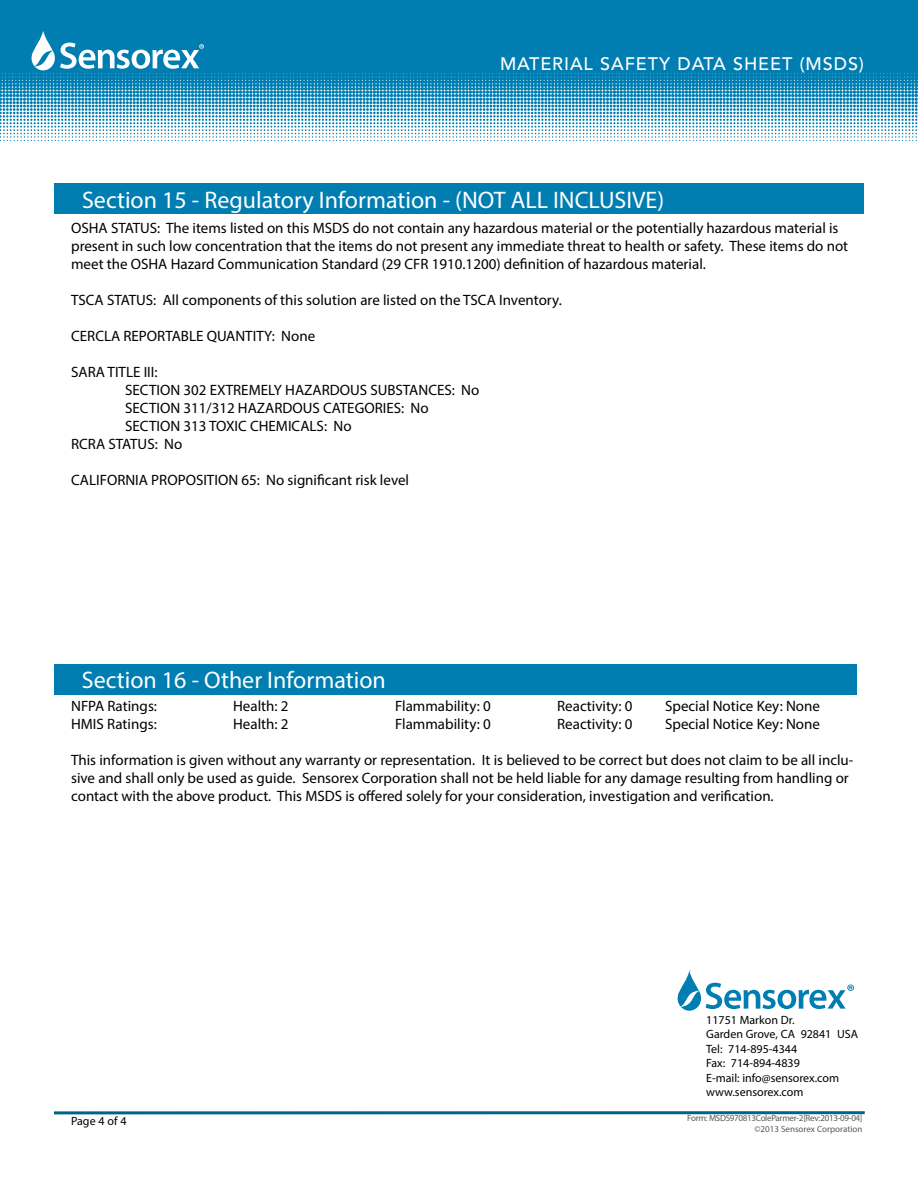
<style>
.page{position:relative;width:918px;height:1188px;background:#fff}
.page>*{position:absolute;margin:0;border:0;box-sizing:border-box;transform-origin:0 0}
.t1{font:24px "Myriad Pro";color:#fff}
.t2{font:500 18px "Avenir LT";letter-spacing:.05em;color:#fff}
.t3{font:15px/18px "Myriad Pro";color:#000}
.t4{font:12px/14.4px "Myriad Pro";color:#000}
.t5{font:9px/10.8px "Myriad Pro";letter-spacing:-.035em;color:#58595b;text-align:right}
</style>
<div class="page">
<div style="left:54px;top:184px;width:810px;height:30px;background:#007db1"></div>
<div style="left:54px;top:664px;width:803px;height:31px;background:#007db1"></div>
<div style="left:0;top:0;width:918px;height:70px;background:#007db1"></div>
<svg style="left:0;top:31px;width:918px;height:110px"></svg>
<svg style="left:677px;top:971px;width:177px;height:40px"></svg>
<hr style="left:54px;top:1111px;width:811px;height:3px;background:#006388">
<p class="t2" style="left:500px;top:54px;width:365px">MATERIAL SAFETY DATA SHEET (MSDS)</p>
<h1 class="t1" style="left:82px;top:185px;width:584px">Section 15 - Regulatory Information - (NOT ALL INCLUSIVE)</h1>
<p class="t3" style="left:71px;top:218px;width:779px">OSHA STATUS: The items listed on this MSDS do not contain any hazardous material or the potentially hazardous material is present in such low concentration that the items do not present any immediate threat to health or safety. These items do not meet the OSHA Hazard Communication Standard (29 CFR 1910.1200) definition of hazardous material.</p>
<p class="t3" style="left:71px;top:290px;width:492px">TSCA STATUS: All components of this solution are listed on the TSCA Inventory.</p>
<p class="t3" style="left:71px;top:326px;width:246px">CERCLA REPORTABLE QUANTITY: None</p>
<p class="t3" style="left:71px;top:362px;width:88px">SARA TITLE III:</p>
<p class="t3" style="left:125px;top:380px;width:356px">SECTION 302 EXTREMELY HAZARDOUS SUBSTANCES: No</p>
<p class="t3" style="left:125px;top:398px;width:305px">SECTION 311/312 HAZARDOUS CATEGORIES: No</p>
<p class="t3" style="left:125px;top:416px;width:228px">SECTION 313 TOXIC CHEMICALS: No</p>
<p class="t3" style="left:71px;top:434px;width:113px">RCRA STATUS: No</p>
<p class="t3" style="left:71px;top:470px;width:340px">CALIFORNIA PROPOSITION 65: No significant risk level</p>
<h1 class="t1" style="left:82px;top:665px;width:306px">Section 16 - Other Information</h1>
<p class="t3" style="left:71px;top:697px;width:87px">NFPA Ratings:</p>
<p class="t3" style="left:233px;top:697px;width:57px">Health: 2</p>
<p class="t3" style="left:395px;top:697px;width:97px">Flammability: 0</p>
<p class="t3" style="left:557px;top:697px;width:77px">Reactivity: 0</p>
<p class="t3" style="left:665px;top:697px;width:156px">Special Notice Key: None</p>
<p class="t3" style="left:71px;top:715px;width:87px">HMIS Ratings:</p>
<p class="t3" style="left:233px;top:715px;width:57px">Health: 2</p>
<p class="t3" style="left:395px;top:715px;width:97px">Flammability: 0</p>
<p class="t3" style="left:557px;top:715px;width:77px">Reactivity: 0</p>
<p class="t3" style="left:665px;top:715px;width:156px">Special Notice Key: None</p>
<p class="t3" style="left:71px;top:751px;width:784px">This information is given without any warranty or representation. It is believed to be correct but does not claim to be all inclu&shy;sive and shall only be used as guide. Sensorex Corporation shall not be held liable for any damage resulting from handling or contact with the above product. This MSDS is offered solely for your consideration, investigation and verification.</p>
<p class="t4" style="left:71px;top:1114px;width:57px">Page 4 of 4</p>
<p class="t4" style="left:706px;top:1013px;width:153px">11751 Markon Dr.<br>Garden Grove, CA 92841 USA<br>Tel: 714-895-4344<br>Fax: 714-894-4839<br>E-mail: info@sensorex.com www.sensorex.com</p>
<p class="t5" style="left:687px;top:1113px;width:177px">Form: MSDS970813ColeParmer-2[Rev: 2013-09-04] ©2013 Sensorex Corporation</p>
</div>
